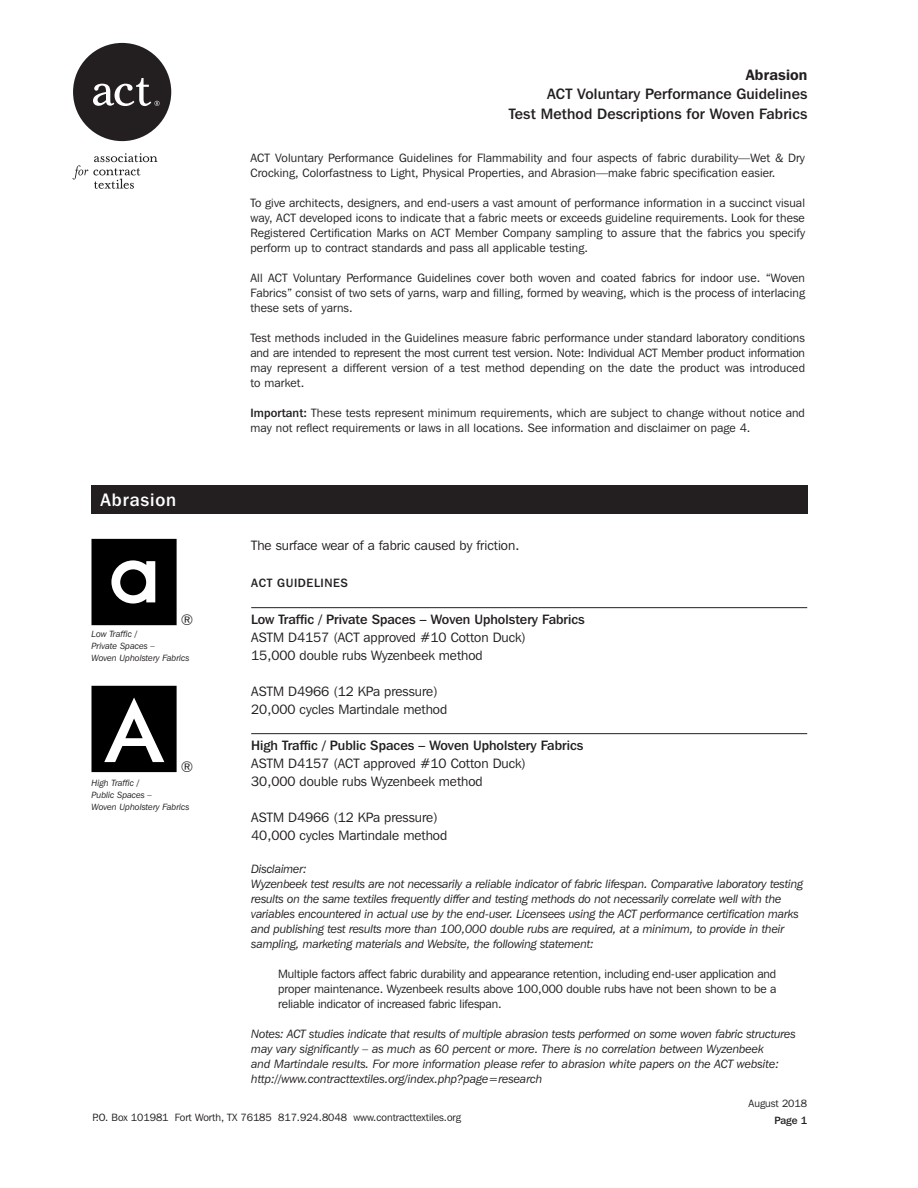
<style>
.page{position:relative;width:918px;height:1188px;background:#fff}
.page>*{position:absolute;margin:0;border:0;box-sizing:border-box;transform-origin:0 0}
.t1{font:500 18px "Franklin Gothic IT Cby BT";letter-spacing:.05em;color:#fff}
.t2{font:500 15px "Franklin Gothic IT Cby BT";letter-spacing:.01em;color:#231f20}
.t3{font:600 15px "Franklin Gothic IT Cby BT";letter-spacing:.01em;color:#231f20}
.t4{font:15px "Franklin Gothic IT Cby BT";color:#231f20}
.t5{font:13.5px "Franklin Gothic IT Cby BT";color:#231f20}
.t6{font:500 13.5px "Franklin Gothic IT Cby BT";color:#231f20}
.t7{font:12px/15px "Franklin Gothic IT Cby BT";letter-spacing:.01em;color:#231f20;text-align:justify}
.t8{font:italic 12px/15px "Franklin Gothic IT Cby BT";letter-spacing:-.01em;color:#231f20}
.body{font:500 12px "Franklin Gothic IT Cby BT";letter-spacing:.05em;color:#231f20}
.t9{font:10.5px "Franklin Gothic IT Cby BT";color:#231f20}
.t10{font:500 10.5px "Franklin Gothic IT Cby BT";color:#231f20}
.t11{font:italic 9px "Franklin Gothic IT Cby BT";color:#231f20}
.s1{font-weight:500}
</style>
<div class="page">
<svg style="left:72px;top:153px;width:86px;height:36px"></svg>
<div style="left:73px;top:43px;width:98px;height:98px;background:#231f20;border-radius:50%"></div>
<svg style="left:93px;top:78px;width:67px;height:28px"></svg>
<hr style="left:251px;top:607px;width:556px;height:1px;background:#231f20">
<hr style="left:251px;top:733px;width:556px;height:1px;background:#231f20">
<div style="left:92px;top:485px;width:716px;height:28px;background:#231f20"></div>
<svg style="left:92px;top:686px;width:85px;height:86px"></svg>
<svg style="left:92px;top:539px;width:85px;height:86px;background:#272727"></svg>
<p class="t1" style="left:100px;top:489px;width:77px">Abrasion</p>
<p class="t4" style="left:181px;top:610px;width:14px">®</p>
<p class="t11" style="left:92px;top:628px;width:47px">Low Traffic /</p>
<p class="t11" style="left:92px;top:640px;width:65px">Private Spaces –</p>
<p class="t11" style="left:92px;top:652px;width:99px">Woven Upholstery Fabrics</p>
<p class="t4" style="left:181px;top:758px;width:14px">®</p>
<p class="t11" style="left:92px;top:777px;width:49px">High Traffic /</p>
<p class="t11" style="left:92px;top:789px;width:62px">Public Spaces –</p>
<p class="t11" style="left:92px;top:801px;width:99px">Woven Upholstery Fabrics</p>
<p class="t3" style="left:746px;top:65px;width:63px">Abrasion</p>
<p class="t2" style="left:547px;top:84px;width:262px">ACT Voluntary Performance Guidelines</p>
<p class="t2" style="left:509px;top:104px;width:300px">Test Method Descriptions for Woven Fabrics</p>
<p class="t7" style="left:250px;top:151px;width:556px">ACT Voluntary Performance Guidelines for Flammability and four aspects of fabric durability—Wet &amp; Dry<br>Crocking, Colorfastness to Light, Physical Properties, and Abrasion—make fabric specification easier.</p>
<p class="t7" style="left:250px;top:196px;width:556px">To give architects, designers, and end-users a vast amount of performance information in a succinct visual way, ACT developed icons to indicate that a fabric meets or exceeds guideline requirements. Look for these Registered Certification Marks on ACT Member Company sampling to assure that the fabrics you specify perform up to contract standards and pass all applicable testing.</p>
<p class="t7" style="left:250px;top:271px;width:556px">All ACT Voluntary Performance Guidelines cover both woven and coated fabrics for indoor use. “Woven Fabrics” consist of two sets of yarns, warp and filling, formed by weaving, which is the process of interlacing these sets of yarns.</p>
<p class="t7" style="left:250px;top:331px;width:556px">Test methods included in the Guidelines measure fabric performance under standard laboratory conditions and are intended to represent the most current test version. Note: Individual ACT Member product information may represent a different version of a test method depending on the date the product was introduced to market.</p>
<p class="t7" style="left:250px;top:406px;width:556px"><span class="s1">Important:</span> These tests represent minimum requirements, which are subject to change without notice and may not reflect requirements or laws in all locations. See information and disclaimer on page 4.</p>
<p class="t5" style="left:251px;top:537px;width:270px">The surface wear of a fabric caused by friction.</p>
<p class="body" style="left:251px;top:576px;width:98px">ACT GUIDELINES</p>
<p class="t6" style="left:251px;top:611px;width:335px">Low Traffic / Private Spaces – Woven Upholstery Fabrics</p>
<p class="t5" style="left:251px;top:629px;width:276px">ASTM D4157 (ACT approved #10 Cotton Duck)</p>
<p class="t5" style="left:251px;top:647px;width:233px">15,000 double rubs Wyzenbeek method</p>
<p class="t5" style="left:251px;top:683px;width:188px">ASTM D4966 (12 KPa pressure)</p>
<p class="t5" style="left:251px;top:701px;width:198px">20,000 cycles Martindale method</p>
<p class="t6" style="left:251px;top:737px;width:334px">High Traffic / Public Spaces – Woven Upholstery Fabrics</p>
<p class="t5" style="left:251px;top:755px;width:276px">ASTM D4157 (ACT approved #10 Cotton Duck)</p>
<p class="t5" style="left:251px;top:773px;width:233px">30,000 double rubs Wyzenbeek method</p>
<p class="t5" style="left:251px;top:809px;width:188px">ASTM D4966 (12 KPa pressure)</p>
<p class="t5" style="left:251px;top:827px;width:198px">40,000 cycles Martindale method</p>
<p class="t8" style="left:251px;top:861px;width:57px">Disclaimer:</p>
<p class="t8" style="left:251px;top:876px;width:553px">Wyzenbeek test results are not necessarily a reliable indicator of fabric lifespan. Comparative laboratory testing results on the same textiles frequently differ and testing methods do not necessarily correlate well with the variables encountered in actual use by the end-user. Licensees using the ACT performance certification marks and publishing test results more than 100,000 double rubs are required, at a minimum, to provide in their sampling, marketing materials and Website, the following statement:</p>
<p class="t7" style="left:278px;top:966px;width:500px">Multiple factors affect fabric durability and appearance retention, including end-user application and proper maintenance. Wyzenbeek results above 100,000 double rubs have not been shown to be a reliable indicator of increased fabric lifespan.</p>
<p class="t8" style="left:251px;top:1026px;width:546px">Notes: ACT studies indicate that results of multiple abrasion tests performed on some woven fabric structures may vary significantly – as much as 60 percent or more. There is no correlation between Wyzenbeek<br>and Martindale results. For more information please refer to abrasion white papers on the ACT website: http://www.contracttextiles.org/index.php?page=research</p>
<p class="t9" style="left:92px;top:1111px;width:370px">P.O. Box 101981 Fort Worth, TX 76185 817.924.8048 www.contracttextiles.org</p>
<p class="t9" style="left:749px;top:1097px;width:60px">August 2018</p>
<p class="t10" style="left:775px;top:1113px;width:34px">Page 1</p>
</div>
